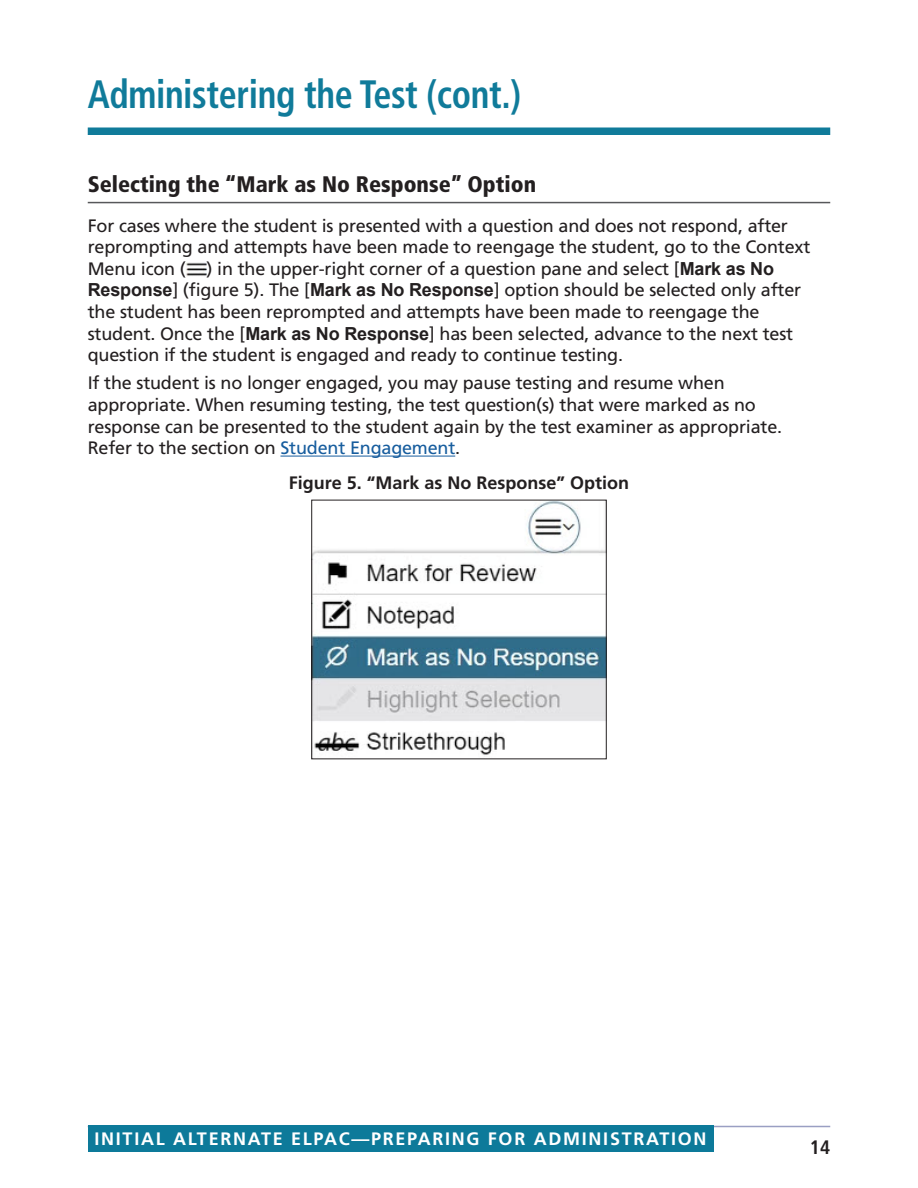
<style>
.page{position:relative;width:918px;height:1188px;background:#fff}
.page>*{position:absolute;margin:0;border:0;box-sizing:border-box;transform-origin:0 0}
.t1{font:700 condensed 39.6px "Frutiger LT Pro";letter-spacing:-.01em;color:#107b9a;scale:.91 1}
.t2{font:900 condensed 22.5px "Frutiger LT Pro";color:#231f20}
.t3{font:700 condensed 19.5px "Frutiger LT Pro";color:#231f20}
.Body_Text{font:18px/21.6px "Frutiger LT Pro";letter-spacing:-.01em;color:#231f20}
.t4{font:700 18px "Frutiger LT Pro";letter-spacing:.095em;color:#fff}
.t5{font:700 18px "Frutiger LT Pro";color:#231f20}
.s1{font-family:"Arial";font-weight:700}
.s2{color:#175d9e}
</style>
<div class="page">
<hr style="left:88px;top:1126px;width:742px;height:1px;background:#9a9fc3">
<div style="left:88px;top:1125px;width:625px;height:27px;background:#0d7a9a"></div>
<div style="left:88px;top:128px;width:742px;height:7px;background:#107b9a"></div>
<hr style="left:88px;top:202px;width:742px;height:1px;background:#57585a">
<hr style="left:280px;top:456px;width:175px;height:1px;background:#175d9e">
<img style="left:186px;top:262px;width:21px;height:14px">
<img style="left:313px;top:502px;width:292px;height:253px">
<div style="left:311px;top:500px;width:296px;height:259px;border:1px solid #231f20"></div>
<h1 class="t1" style="left:88px;top:71px;width:478px">Administering the Test (cont.)</h1>
<h3 class="t2" style="left:88px;top:171px;width:450px">Selecting the “Mark as No Response” Option</h3>
<p class="Body_Text" style="left:88px;top:215px;width:724px">For cases where the student is presented with a question and does not respond, after reprompting and attempts have been made to reengage the student, go to the Context Menu icon ( ) in the upper-right corner of a question pane and select [<span class="s1">Mark as No Response</span>] (figure 5). The [<span class="s1">Mark as No Response</span>] option should be selected only after the student has been reprompted and attempts have been made to reengage the student. Once the [<span class="s1">Mark as No Response</span>] has been selected, advance to the next test question if the student is engaged and ready to continue testing.</p>
<p class="Body_Text" style="left:88px;top:373px;width:696px">If the student is no longer engaged, you may pause testing and resume when appropriate. When resuming testing, the test question(s) that were marked as no response can be presented to the student again by the test examiner as appropriate.<br>Refer to the section on <span class="s2">Student Engagement</span>.</p>
<p class="t5" style="left:289px;top:472px;width:342px">Figure 5. “Mark as No Response” Option</p>
<p class="t4" style="left:94px;top:1128px;width:614px">INITIAL ALTERNATE ELPAC—PREPARING FOR ADMINISTRATION</p>
<p class="t3" style="left:810px;top:1135px;width:22px">14</p>
</div>
